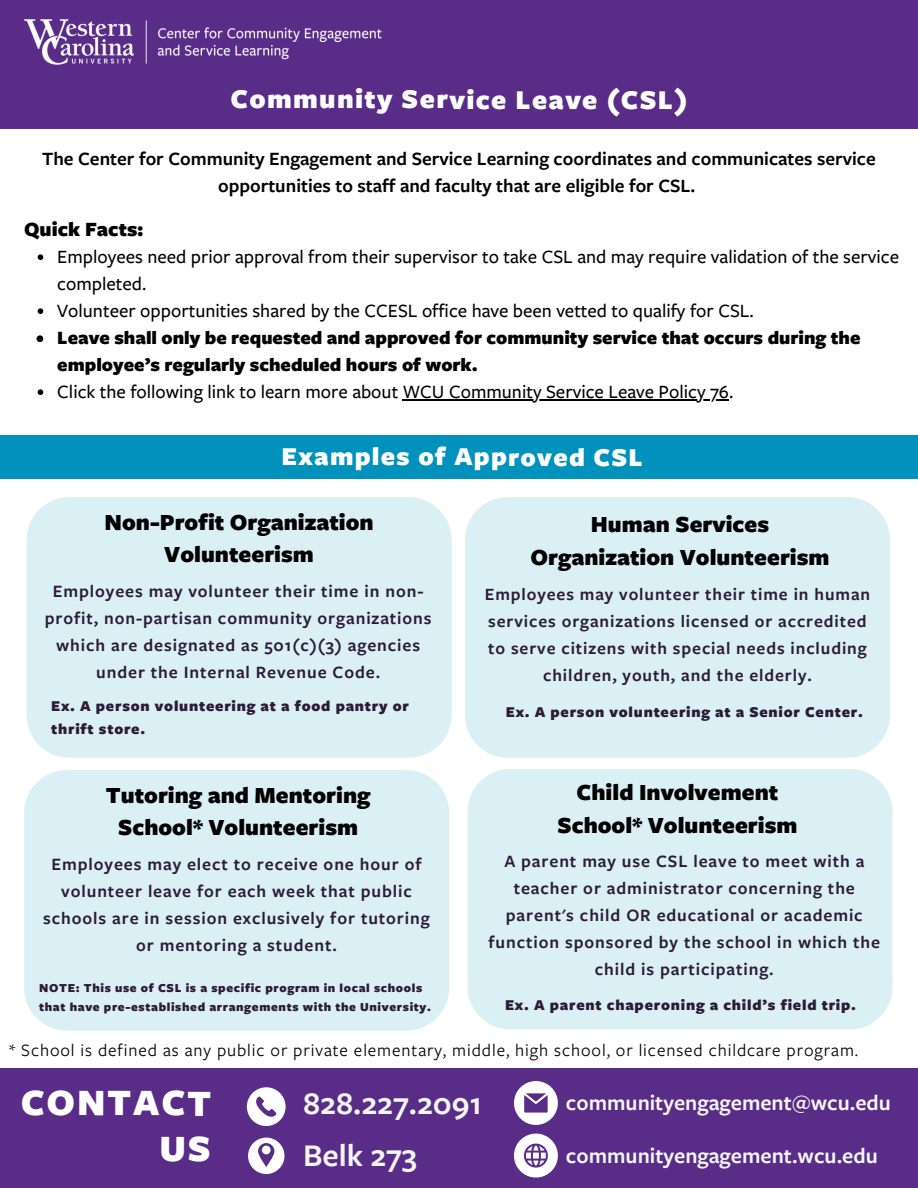
<style>
.page{position:relative;width:918px;height:1188px;background:#fff}
.page>*{position:absolute;margin:0;border:0;box-sizing:border-box;transform-origin:0 0}
.t1{font:900 38.7px "Freight Sans Pro";letter-spacing:.04em;color:#fff}
.t2{font:600 33px "Freight Sans Pro";color:#f5f5f5}
.t3{font:600 32.7px "Freight Sans Pro";color:#f5f5f5}
.t4{font:900 28.35px "Freight Sans Pro";letter-spacing:.045em;color:#fff}
.t5{font:900 26.85px "Freight Sans Pro";letter-spacing:.04em;color:#fff}
.t6{font:900 24px/32.7px "Freight Sans Pro";color:#000;text-align:center}
.t7{font:600 22.5px "Freight Sans Pro";color:#f5f5f5}
.t8{font:900 21px "Freight Sans Pro";color:#000}
.t9{font:500 19.5px/27px "Freight Sans Pro";color:#000}
.t10{font:600 19.5px/27px "Freight Sans Pro";color:#000;text-align:center}
.t11{font:900 19.5px/27px "Freight Sans Pro";color:#000}
.t12{font:600 18px/27px "Freight Sans Pro";letter-spacing:.05em;color:#2c1b39;text-align:center}
.t13{font:18px "Freight Sans Pro";letter-spacing:.05em;color:#000}
.t14{font:600 17.85px/27px "Freight Sans Pro";letter-spacing:.05em;color:#2c1b39;text-align:center}
.t15{font:900 15.6px/23.7px "Freight Sans Pro";letter-spacing:.05em;color:#2c1b39}
.t16{font:900 12.75px/19px "Freight Sans Pro";letter-spacing:.05em;color:#2c1b39}
</style>
<div class="page">
<div style="left:0;top:0;width:918px;height:128px;background:#592c88"></div>
<img style="left:24px;top:19px;width:358px;height:45px">
<div style="left:0;top:435px;width:918px;height:44px;background:#0092bc"></div>
<div style="left:27px;top:497px;width:425px;height:261px;background:#dbf0f4"></div>
<div style="left:465px;top:497px;width:425px;height:261px;background:#dbf0f4"></div>
<div style="left:467px;top:769px;width:426px;height:261px;background:#dbf0f4"></div>
<div style="left:24px;top:770px;width:425px;height:261px;background:#dbf0f4"></div>
<svg style="left:38px;top:254px;width:5px;height:6px"></svg>
<svg style="left:38px;top:308px;width:5px;height:6px"></svg>
<svg style="left:37px;top:335px;width:6px;height:7px"></svg>
<svg style="left:38px;top:389px;width:5px;height:6px"></svg>
<hr style="left:403px;top:400px;width:326px;height:1px;background:#000">
<div style="left:0;top:1069px;width:918px;height:119px;background:#592c88"></div>
<svg style="left:247px;top:1087px;width:38px;height:39px"></svg>
<svg style="left:514px;top:1081px;width:44px;height:44px"></svg>
<svg style="left:514px;top:1134px;width:44px;height:43px"></svg>
<svg style="left:248px;top:1138px;width:36px;height:36px"></svg>
<p class="t4" style="left:231px;top:80px;width:458px">Community Service Leave (CSL)</p>
<h4 class="t10" style="left:42px;top:144px;width:835px">The Center for Community Engagement and Service Learning coordinates and communicates service opportunities to staff and faculty that are eligible for CSL.</h4>
<p class="t8" style="left:24px;top:215px;width:121px">Quick Facts:</p>
<p class="t9" style="left:57px;top:244px;width:843px">Employees need prior approval from their supervisor to take CSL and may require validation of the service completed.</p>
<h4 class="t9" style="left:57px;top:298px;width:698px">Volunteer opportunities shared by the CCESL office have been vetted to qualify for CSL.</h4>
<p class="t11" style="left:57px;top:324px;width:805px">Leave shall only be requested and approved for community service that occurs during the employee’s regularly scheduled hours of work.</p>
<p class="t9" style="left:57px;top:379px;width:678px">Click the following link to learn more about WCU Community Service Leave Policy 76.</p>
<h3 class="t5" style="left:282px;top:438px;width:363px">Examples of Approved CSL</h3>
<h5 class="t6" style="left:105px;top:504px;width:271px">Non-Profit Organization<br>Volunteerism</h5>
<p class="t12" style="left:45px;top:577px;width:388px">Employees may volunteer their time in non&shy;profit, non-partisan community organizations which are designated as 501(c)(3) agencies under the Internal Revenue Code.</p>
<p class="t6" style="left:531px;top:507px;width:300px">Human Services<br>Organization Volunteerism</p>
<p class="t14" style="left:485px;top:580px;width:387px">Employees may volunteer their time in human services organizations licensed or accredited to serve citizens with special needs including children, youth, and the elderly.</p>
<p class="t15" style="left:51px;top:693px;width:359px">Ex. A person volunteering at a food pantry or thrift store.</p>
<h2 class="t15" style="left:506px;top:699px;width:359px">Ex. A person volunteering at a Senior Center.</h2>
<h4 class="t6" style="left:106px;top:777px;width:266px">Tutoring and Mentoring<br>School* Volunteerism</h4>
<h3 class="t12" style="left:43px;top:850px;width:388px">Employees may elect to receive one hour of volunteer leave for each week that public schools are in session exclusively for tutoring or mentoring a student.</h3>
<h2 class="t16" style="left:39px;top:978px;width:393px">NOTE: This use of CSL is a specific program in local schools that have pre-established arrangements with the University.</h2>
<p class="t6" style="left:558px;top:775px;width:241px">Child Involvement<br>School* Volunteerism</p>
<p class="t12" style="left:489px;top:847px;width:393px">A parent may use CSL leave to meet with a teacher or administrator concerning the parent's child OR educational or academic function sponsored by the school in which the child is participating.</p>
<p class="t15" style="left:505px;top:993px;width:352px">Ex. A parent chaperoning a child’s field trip.</p>
<p class="t13" style="left:9px;top:1038px;width:850px">* School is defined as any public or private elementary, middle, high school, or licensed childcare program.</p>
<h1 class="t1" style="left:21px;top:1076px;width:192px">CONTACT</h1>
<h1 class="t1" style="left:159px;top:1122px;width:53px">US</h1>
<p class="t3" style="left:303px;top:1133px;width:115px">Belk 273</p>
<p class="t2" style="left:303px;top:1081px;width:180px">828.227.2091</p>
<p class="t7" style="left:566px;top:1088px;width:327px">communityengagement@wcu.edu</p>
<p class="t7" style="left:566px;top:1140px;width:313px">communityengagement.wcu.edu</p>
</div>
